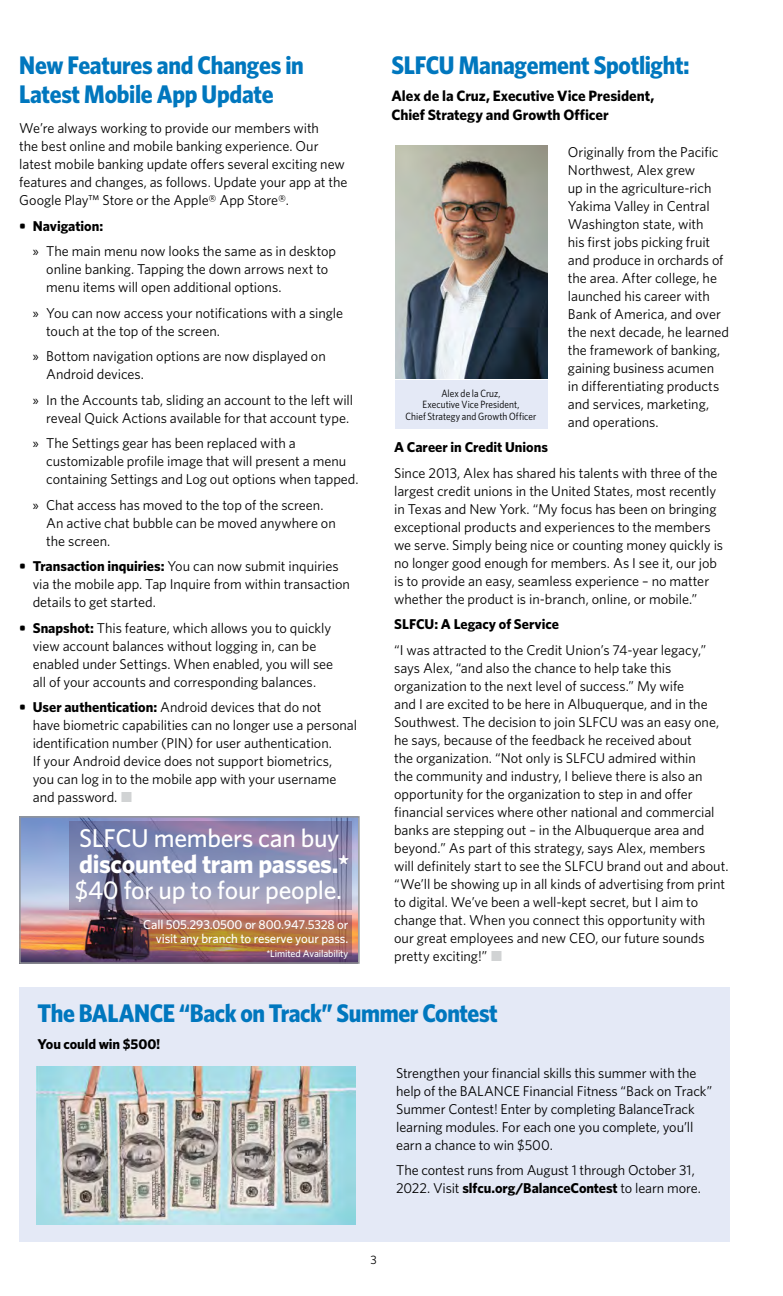
<style>
.page{position:relative;width:783px;height:1296px;background:#fff}
.page>*{position:absolute;margin:0;border:0;box-sizing:border-box;transform-origin:0 0}
.t1{font:500 25.8px "Whitney";letter-spacing:-.015em;color:#fff}
.t2{font:700 25.8px "Whitney";letter-spacing:-.015em;color:#fff}
.t3{font:700 25.5px/28.5px "Whitney Narrow";letter-spacing:-.015em;color:#0077be}
.t4{font:700 15px/18.8px "Whitney";letter-spacing:-.005em;color:#000}
.t5{font:14.25px/18px "Whitney";letter-spacing:-.005em;color:#000}
.t6{font:700 14.25px "Whitney";color:#000}
.t7{font:500 12.9px/14.2px "Whitney";letter-spacing:-.015em;color:#fff;text-align:right}
.t8{font:12.15px "Whitney";color:#000}
.t9{font:10.5px/11.1px "Whitney Narrow";letter-spacing:.005em;color:#000;text-align:center}
.t10{font:500 10.05px "Whitney";letter-spacing:-.015em;color:#fff}
.s1{font-weight:700}
.s2{font-family:"Myriad Pro"}
.s3{color:#d1d3d4}
</style>
<div class="page">
<div style="left:19px;top:987px;width:710px;height:255px;background:#e4e9f6"></div>
<img style="left:37px;top:1066px;width:319px;height:159px">
<img style="left:22px;top:819px;width:335px;height:142px">
<svg style="left:69px;top:822px;width:283px;height:88px;background:#8a8baf"></svg>
<svg style="left:134px;top:915px;width:218px;height:41px;background:#a66d50"></svg>
<div style="left:19px;top:816px;width:341px;height:148px;border:2px solid #939598"></div>
<img style="left:396px;top:145px;width:152px;height:233px">
<div style="left:396px;top:380px;width:152px;height:48px;background:#e4e9f6"></div>
<h2 class="t3" style="left:19px;top:50px;width:286px">New Features and Changes in<br>Latest Mobile App Update</h2>
<p class="t5" style="left:19px;top:119px;width:330px">We’re always working to provide our members with<br>the best online and mobile banking experience. Our latest mobile banking update offers several exciting new features and changes, as follows. Update your app at the Google Play™ Store or the Apple® App Store®.</p>
<p class="t5" style="left:33px;top:213px;width:305px;line-height:25.5px;text-indent:-13px"><span class="s1">• Navigation:<br></span><span class="s2">»</span> The main menu now looks the same as in desktop</p>
<p class="t5" style="left:46px;top:260px;width:283px">online banking. Tapping the down arrows next to menu items will open additional options.</p>
<p class="t5" style="left:46px;top:303px;width:298px;text-indent:-13px"><span class="s2">»</span> You can now access your notifications with a single touch at the top of the screen.</p>
<p class="t5" style="left:46px;top:347px;width:281px;text-indent:-13px"><span class="s2">»</span> Bottom navigation options are now displayed on<br>Android devices.</p>
<p class="t5" style="left:33px;top:390px;width:322px;text-align:right"><span class="s2">»</span> In the Accounts tab, sliding an account to the left will reveal Quick Actions available for that account type.</p>
<p class="t5" style="left:46px;top:434px;width:314px;text-indent:-13px"><span class="s2">»</span> The Settings gear has been replaced with a customizable profile image that will present a menu containing Settings and Log out options when tapped.</p>
<p class="t5" style="left:46px;top:495px;width:291px;text-indent:-13px"><span class="s2">»</span> Chat access has moved to the top of the screen.<br>An active chat bubble can be moved anywhere on the screen.</p>
<p class="t5" style="left:33px;top:557px;width:319px;text-indent:-13px"><span class="s1">• Transaction inquiries:</span> You can now submit inquiries via the mobile app. Tap Inquire from within transaction details to get started.</p>
<p class="t5" style="left:33px;top:618px;width:302px;text-indent:-13px"><span class="s1">• Snapshot:</span> This feature, which allows you to quickly view account balances without logging in, can be enabled under Settings. When enabled, you will see all of your accounts and corresponding balances.</p>
<p class="t5" style="left:33px;top:698px;width:326px;text-indent:-13px"><span class="s1">• User authentication:</span> Android devices that do not<br>have biometric capabilities can no longer use a personal identification number (PIN) for user authentication.<br>If your Android device does not support biometrics, you can log in to the mobile app with your username and password. <span class="s3">■</span></p>
<h1 class="t1" style="left:79px;top:821px;width:262px">SLFCU members can buy</h1>
<h1 class="t2" style="left:79px;top:846px;width:272px">discounted tram passes.*</h1>
<h1 class="t1" style="left:75px;top:873px;width:268px">$40 for up to four people.</h1>
<p class="t7" style="left:143px;top:917px;width:207px">Call 505.293.0500 or 800.947.5328 or visit any branch to reserve your pass.</p>
<p class="t10" style="left:266px;top:947px;width:83px">*Limited Availability</p>
<h2 class="t3" style="left:392px;top:50px;width:300px">SLFCU Management Spotlight:</h2>
<p class="t4" style="left:392px;top:86px;width:264px">Alex de la Cruz, Executive Vice President,<br>Chief Strategy and Growth Officer</p>
<p class="t9" style="left:406px;top:388px;width:132px">Alex de la Cruz,<br>Executive Vice President,<br>Chief Strategy and Growth Officer</p>
<p class="t5" style="left:568px;top:142px;width:163px">Originally from the Pacific<br>Northwest, Alex grew<br>up in the agriculture-rich<br>Yakima Valley in Central<br>Washington state, with<br>his first jobs picking fruit and produce in orchards of the area. After college, he launched his career with<br>Bank of America, and over the next decade, he learned the framework of banking, gaining business acumen<br>in differentiating products and services, marketing, and operations.</p>
<p class="t6" style="left:394px;top:438px;width:155px">A Career in Credit Unions</p>
<p class="t5" style="left:394px;top:463px;width:331px">Since 2013, Alex has shared his talents with three of the largest credit unions in the United States, most recently in Texas and New York. “My focus has been on bringing exceptional products and experiences to the members we serve. Simply being nice or counting money quickly is no longer good enough for members. As I see it, our job is to provide an easy, seamless experience – no matter whether the product is in-branch, online, or mobile.”</p>
<p class="t6" style="left:394px;top:615px;width:166px">SLFCU: A Legacy of Service</p>
<p class="t5" style="left:394px;top:640px;width:336px">“I was attracted to the Credit Union’s 74-year legacy,” says Alex, “and also the chance to help take this organization to the next level of success.” My wife<br>and I are excited to be here in Albuquerque, and in the Southwest. The decision to join SLFCU was an easy one, he says, because of the feedback he received about<br>the organization. “Not only is SLFCU admired within<br>the community and industry, I believe there is also an opportunity for the organization to step in and offer financial services where other national and commercial banks are stepping out – in the Albuquerque area and beyond.” As part of this strategy, says Alex, members will definitely start to see the SLFCU brand out and about. “We’ll be showing up in all kinds of advertising from print to digital. We’ve been a well-kept secret, but I aim to change that. When you connect this opportunity with our great employees and new CEO, our future sounds pretty exciting!” <span class="s3">■</span></p>
<h2 class="t3" style="left:37px;top:998px;width:462px">The BALANCE “Back on Track” Summer Contest</h2>
<p class="t6" style="left:38px;top:1034px;width:124px">You could win $500!</p>
<p class="t5" style="left:396px;top:1063px;width:318px">Strengthen your financial skills this summer with the help of the BALANCE Financial Fitness “Back on Track” Summer Contest! Enter by completing BalanceTrack learning modules. For each one you complete, you’ll earn a chance to win $500.</p>
<p class="t5" style="left:396px;top:1161px;width:306px">The contest runs from August 1 through October 31,<br>2022. Visit <span class="s1">slfcu.org/BalanceContest</span> to learn more.</p>
<p class="t8" style="left:370px;top:1251px;width:8px">3</p>
</div>
